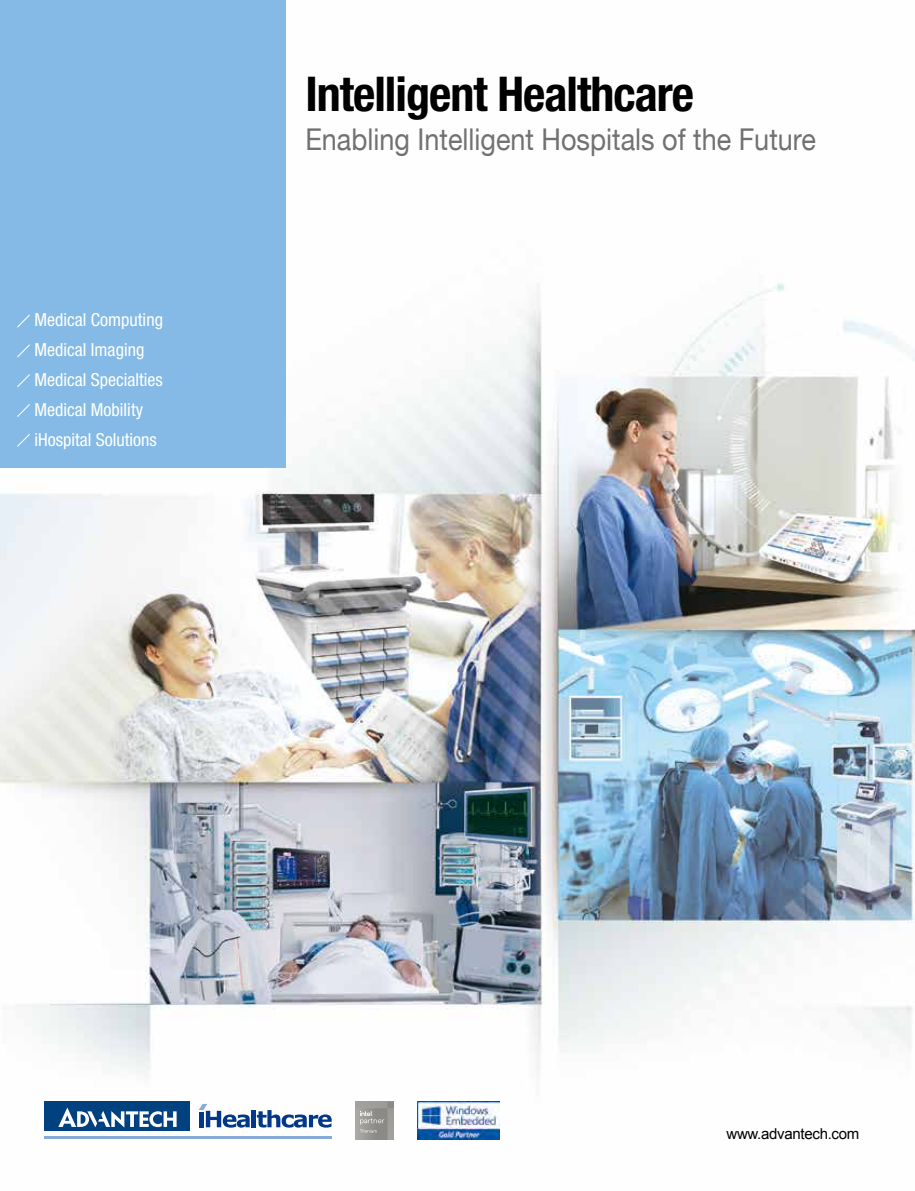
<style>
.page{position:relative;width:915px;height:1191px;background:#fff}
.page>*{position:absolute;margin:0;border:0;box-sizing:border-box;transform-origin:0 0}
.t1{font:700 condensed 48px "Helvetica Neue";letter-spacing:-.02em;color:#000}
.t2{font:30px "Helvetica Neue LT";color:#727171;scale:.9 1}
.t3{font:condensed 18px/30px "Helvetica Neue";color:#fff}
.t4{font:15px "Arial";letter-spacing:-.02em;color:#000}
</style>
<div class="page">
<img style="left:0;top:0;width:914px;height:1140px">
<div style="left:0;top:0;width:285px;height:468px;background:#84bae5"></div>
<svg style="left:17px;top:344px;width:13px;height:14px"></svg>
<svg style="left:17px;top:404px;width:13px;height:13px"></svg>
<svg style="left:17px;top:314px;width:13px;height:14px"></svg>
<svg style="left:17px;top:374px;width:13px;height:13px"></svg>
<svg style="left:17px;top:434px;width:13px;height:13px"></svg>
<div style="left:45px;top:1101px;width:145px;height:30px;background:#004280"></div>
<svg style="left:58px;top:1107px;width:118px;height:20px"></svg>
<hr style="left:45px;top:1136px;width:287px;height:3px;background:#88aad9">
<hr style="left:252px;top:1110px;width:4px;height:17px;background:#013889">
<svg style="left:257px;top:1110px;width:74px;height:17px"></svg>
<svg style="left:198px;top:1104px;width:51px;height:23px"></svg>
<hr style="left:199px;top:1112px;width:4px;height:15px;background:#013889">
<img style="left:417px;top:1101px;width:82px;height:38px">
<svg style="left:356px;top:1101px;width:38px;height:39px"></svg>
<p class="t3" style="left:35px;top:304px;width:130px">Medical Computing<br>Medical Imaging<br>Medical Specialties<br>Medical Mobility iHospital Solutions</p>
<h1 class="t1" style="left:305px;top:65px;width:390px">Intelligent Healthcare</h1>
<h2 class="t2" style="left:305px;top:122px;width:568px">Enabling Intelligent Hospitals of the Future</h2>
<p class="t4" style="left:726px;top:1124px;width:134px">www.advantech.com</p>
</div>
